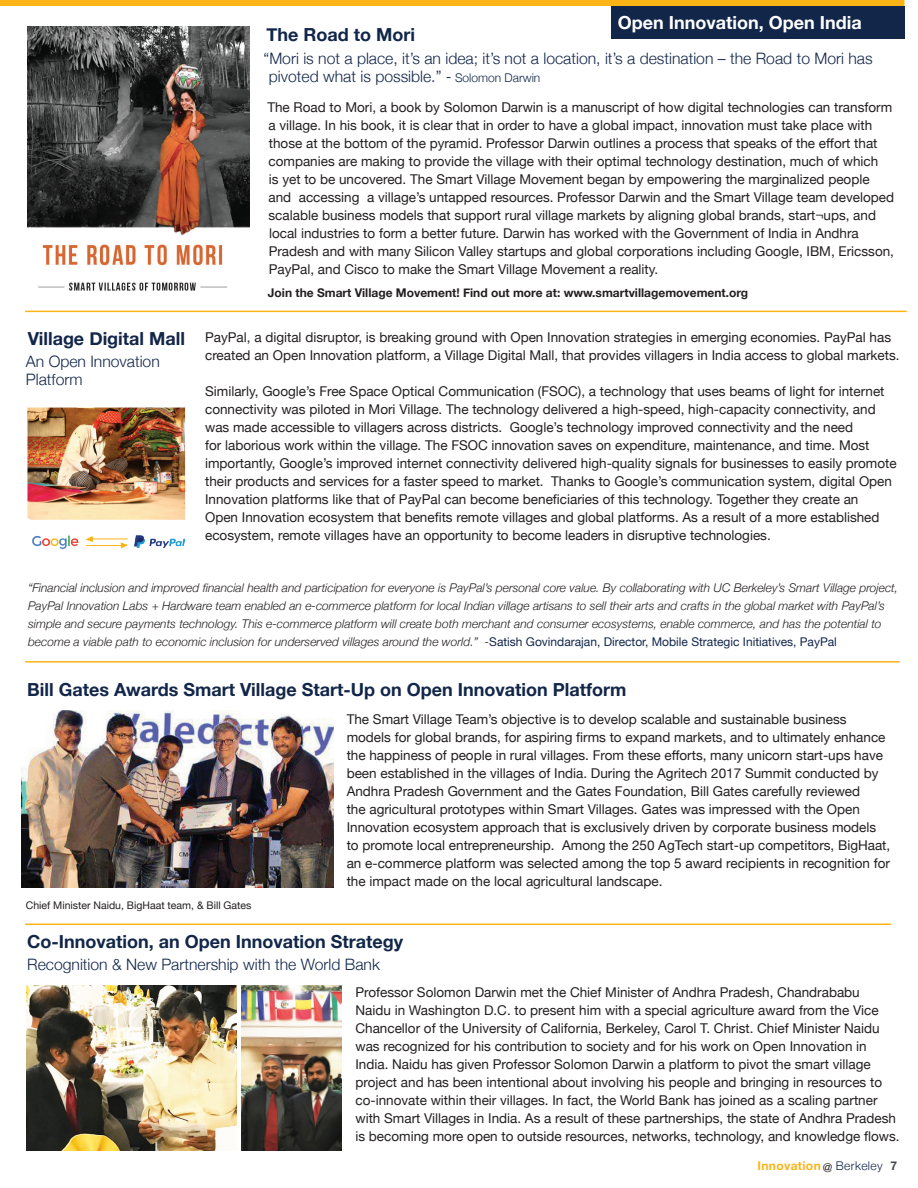
<style>
.page{position:relative;width:918px;height:1188px;background:#fff}
.page>*{position:absolute;margin:0;border:0;box-sizing:border-box;transform-origin:0 0}
.t1{font:700 18px "Helvetica Neue";color:#122649}
.t2{font:700 18px "Helvetica Neue";color:#fff}
.t3{font:300 15.75px/18px "Helvetica Neue";color:#122649}
.t4{font:13.5px/18px "Helvetica Neue";color:#231f20}
.t5{font:italic 300 12px/18px "Helvetica Neue";color:#231f20}
.t6{font:700 12px "Helvetica Neue";color:#231f20}
.t7{font:700 12px "Helvetica Neue";letter-spacing:.03em;color:#fbb416}
.t8{font:10.5px "Helvetica Neue";color:#231f20}
.s1{font-size:12px}
.s2{font-weight:400;font-style:normal;color:#122649}
.s3{font-family:"Helvetica";font-weight:300;color:#231f20}
.s4{font-weight:300;color:#122649}
.s5{color:#434445}
</style>
<div class="page">
<div style="left:611px;top:6px;width:293px;height:33px;background:#122649"></div>
<div style="left:0;top:0;width:904px;height:6px;background:#fbb416"></div>
<hr style="left:25px;top:311px;width:882px;height:1px;background:#fbb416">
<hr style="left:25px;top:661px;width:875px;height:2px;background:#fbb416">
<img style="left:27px;top:408px;width:158px;height:112px">
<img style="left:28px;top:27px;width:222px;height:264px">
<img style="left:134px;top:535px;width:51px;height:13px">
<img style="left:32px;top:535px;width:47px;height:14px">
<hr style="left:89px;top:539px;width:39px;height:1px;background:#fbb416">
<svg style="left:85px;top:536px;width:8px;height:6px"></svg>
<hr style="left:86px;top:545px;width:38px;height:1px;background:#fbb416">
<svg style="left:120px;top:542px;width:8px;height:7px"></svg>
<img style="left:26px;top:986px;width:210px;height:164px">
<img style="left:242px;top:986px;width:100px;height:164px">
<hr style="left:25px;top:924px;width:866px;height:1px;background:#fbb416">
<img style="left:21px;top:711px;width:312px;height:177px">
<h1 class="t1" style="left:28px;top:325px;width:159px">Village Digital Mall</h1>
<p class="t3" style="left:26px;top:351px;width:135px">An Open Innovation<br>Platform</p>
<h1 class="t2" style="left:618px;top:9px;width:245px">Open Innovation, Open India</h1>
<h1 class="t1" style="left:267px;top:21px;width:150px">The Road to Mori</h1>
<p class="t3" style="left:269px;top:49px;width:605px;text-indent:-5px">“Mori is not a place, it’s an idea; it’s not a location, it’s a destination – the Road to Mori has pivoted what is possible.” - <span class="s1">Solomon Darwin</span></p>
<p class="t4" style="left:267px;top:99px;width:628px">The Road to Mori, a book by Solomon Darwin is a manuscript of how digital technologies can transform a village. In his book, it is clear that in order to have a global impact, innovation must take place with those at the bottom of the pyramid. Professor Darwin outlines a process that speaks of the effort that companies are making to provide the village with their optimal technology destination, much of which<br>is yet to be uncovered. The Smart Village Movement began by empowering the marginalized people and accessing a village’s untapped resources. Professor Darwin and the Smart Village team developed scalable business models that support rural village markets by aligning global brands, start¬ups, and local industries to form a better future. Darwin has worked with the Government of India in Andhra Pradesh and with many Silicon Valley startups and global corporations including Google, IBM, Ericsson, PayPal, and Cisco to make the Smart Village Movement a reality.</p>
<p class="t6" style="left:268px;top:283px;width:482px">Join the Smart Village Movement! Find out more at: www.smartvillagemovement.org</p>
<p class="t4" style="left:205px;top:329px;width:696px">PayPal, a digital disruptor, is breaking ground with Open Innovation strategies in emerging economies. PayPal has created an Open Innovation platform, a Village Digital Mall, that provides villagers in India access to global markets.</p>
<p class="t4" style="left:205px;top:383px;width:693px">Similarly, Google’s Free Space Optical Communication (FSOC), a technology that uses beams of light for internet connectivity was piloted in Mori Village. The technology delivered a high-speed, high-capacity connectivity, and was made accessible to villagers across districts. Google’s technology improved connectivity and the need<br>for laborious work within the village. The FSOC innovation saves on expenditure, maintenance, and time. Most importantly, Google’s improved internet connectivity delivered high-quality signals for businesses to easily promote their products and services for a faster speed to market. Thanks to Google’s communication system, digital Open Innovation platforms like that of PayPal can become beneficiaries of this technology. Together they create an<br>Open Innovation ecosystem that benefits remote villages and global platforms. As a result of a more established ecosystem, remote villages have an opportunity to become leaders in disruptive technologies.</p>
<p class="t5" style="left:28px;top:578px;width:872px">“Financial inclusion and improved financial health and participation for everyone is PayPal’s personal core value. By collaborating with UC Berkeley’s Smart Village project, PayPal Innovation Labs + Hardware team enabled an e-commerce platform for local Indian village artisans to sell their arts and crafts in the global market with PayPal’s simple and secure payments technology. This e-commerce platform will create both merchant and consumer ecosystems, enable commerce, and has the potential to become a viable path to economic inclusion for underserved villages around the world.” -<span class="s2">Satish Govindarajan, Director, Mobile Strategic Initiatives, PayPal</span></p>
<h1 class="t1" style="left:27px;top:675px;width:601px">Bill Gates Awards Smart Village Start-Up on Open Innovation Platform</h1>
<p class="t4" style="left:347px;top:711px;width:545px">The Smart Village Team’s objective is to develop scalable and sustainable business models for global brands, for aspiring firms to expand markets, and to ultimately enhance the happiness of people in rural villages. From these efforts, many unicorn start-ups have been established in the villages of India. During the Agritech 2017 Summit conducted by Andhra Pradesh Government and the Gates Foundation, Bill Gates carefully reviewed<br>the agricultural prototypes within Smart Villages. Gates was impressed with the Open Innovation ecosystem approach that is exclusively driven by corporate business models to promote local entrepreneurship. Among the 250 AgTech start-up competitors, BigHaat, an e-commerce platform was selected among the top 5 award recipients in recognition for the impact made on the local agricultural landscape.</p>
<p class="t8" style="left:26px;top:898px;width:227px">Chief Minister Naidu, BigHaat team, &amp; Bill Gates</p>
<h1 class="t1" style="left:27px;top:928px;width:378px">Co-Innovation, an Open Innovation Strategy</h1>
<p class="t3" style="left:27px;top:954px;width:354px">Recognition &amp; New Partnership with the World Bank</p>
<p class="t4" style="left:355px;top:984px;width:546px">Professor Solomon Darwin met the Chief Minister of Andhra Pradesh, Chandrababu<br>Naidu in Washington D.C. to present him with a special agriculture award from the Vice Chancellor of the University of California, Berkeley, Carol T. Christ. Chief Minister Naidu was recognized for his contribution to society and for his work on Open Innovation in India. Naidu has given Professor Solomon Darwin a platform to pivot the smart village project and has been intentional about involving his people and bringing in resources to co-innovate within their villages. In fact, the World Bank has joined as a scaling partner with Smart Villages in India. As a result of these partnerships, the state of Andhra Pradesh is becoming more open to outside resources, networks, technology, and knowledge flows.</p>
<p class="t7" style="left:758px;top:1157px;width:141px">Innovation <span class="s3">@</span> <span class="s4">Berkeley</span> <span class="s5">7</span></p>
</div>
